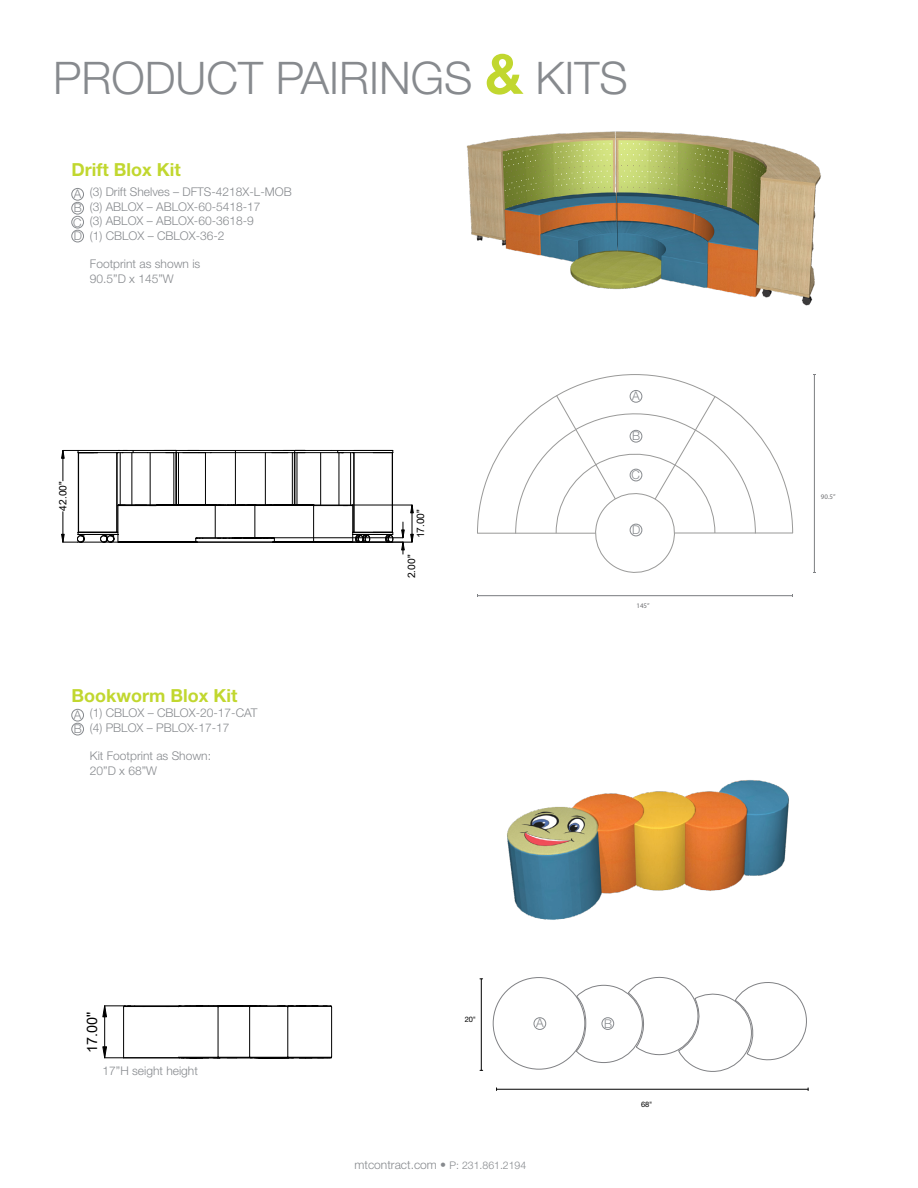
<style>
.page{position:relative;width:918px;height:1188px;background:#fff}
.page>*{position:absolute;margin:0;border:0;box-sizing:border-box;transform-origin:0 0}
.t1{font:300 45px "Helvetica Neue LT Std";color:#878a8e}
.t2{font:700 18px "Helvetica Neue LT Std";color:#c1d72f}
.t3{font:14.4px "Arial Unicode MS";color:#000}
.t4{font:300 12px/14.4px "Helvetica Neue LT Std";color:#878a8e}
.t5{font:10.2px "Arial Unicode MS";color:#000}
.t6{font:7.5px "Helvetica Neue LT Std";color:#000}
.t7{font:6.9px "Myriad Pro";color:#6d6e71}
.s1{font-weight:700;font-size:55.5px;color:#c1d72f}
.s2{font-size:10.5px}
</style>
<div class="page">
<svg style="left:575px;top:976px;width:232px;height:96px"></svg>
<hr style="left:497px;top:1089px;width:311px;height:1px;background:#000">
<hr style="left:481px;top:979px;width:1px;height:91px;background:#000">
<svg style="left:477px;top:374px;width:316px;height:159px"></svg>
<hr style="left:675px;top:533px;width:118px;height:1px;background:#999998">
<hr style="left:477px;top:533px;width:119px;height:1px;background:#999998">
<svg style="left:515px;top:395px;width:241px;height:178px"></svg>
<hr style="left:478px;top:595px;width:314px;height:1px;background:#808285">
<hr style="left:814px;top:375px;width:1px;height:197px;background:#808285">
<hr style="left:331px;top:1007px;width:1px;height:50px;background:#000">
<hr style="left:288px;top:1007px;width:1px;height:50px;background:#000">
<hr style="left:249px;top:1007px;width:1px;height:50px;background:#000">
<hr style="left:218px;top:1007px;width:1px;height:50px;background:#000">
<svg style="left:180px;top:1058px;width:152px;height:1px"></svg>
<hr style="left:123px;top:1007px;width:1px;height:51px;background:#000">
<hr style="left:124px;top:1058px;width:56px;height:1px;background:#000">
<hr style="left:124px;top:1057px;width:208px;height:1px;background:#000">
<hr style="left:104px;top:1006px;width:1px;height:52px;background:#000">
<svg style="left:102px;top:1005px;width:230px;height:12px"></svg>
<svg style="left:102px;top:1046px;width:22px;height:13px"></svg>
<img style="left:466px;top:131px;width:355px;height:175px">
<img style="left:507px;top:780px;width:282px;height:140px">
<div style="left:630px;top:390px;width:12px;height:13px;border:1px solid #878a8e;border-radius:50%"></div>
<div style="left:534px;top:1017px;width:12px;height:13px;border:1px solid #878a8e;border-radius:50%"></div>
<div style="left:630px;top:430px;width:12px;height:12px;border:1px solid #878a8e;border-radius:50%"></div>
<div style="left:602px;top:1017px;width:12px;height:13px;border:1px solid #878a8e;border-radius:50%"></div>
<div style="left:630px;top:469px;width:12px;height:12px;border:1px solid #878a8e;border-radius:50%"></div>
<hr style="left:78px;top:453px;width:1px;height:79px;background:#000">
<hr style="left:117px;top:453px;width:1px;height:79px;background:#000">
<hr style="left:118px;top:506px;width:1px;height:36px;background:#000">
<hr style="left:78px;top:450px;width:42px;height:1px;background:#000">
<hr style="left:78px;top:452px;width:39px;height:1px;background:#000">
<hr style="left:120px;top:453px;width:1px;height:52px;background:#000">
<hr style="left:132px;top:453px;width:1px;height:52px;background:#000">
<svg style="left:117px;top:450px;width:17px;height:3px"></svg>
<hr style="left:150px;top:453px;width:1px;height:52px;background:#000">
<hr style="left:119px;top:505px;width:38px;height:1px;background:#000">
<hr style="left:174px;top:453px;width:1px;height:52px;background:#000">
<hr style="left:133px;top:450px;width:43px;height:1px;background:#000">
<hr style="left:133px;top:452px;width:43px;height:1px;background:#000">
<hr style="left:176px;top:453px;width:1px;height:52px;background:#000">
<hr style="left:178px;top:453px;width:1px;height:52px;background:#000">
<hr style="left:205px;top:453px;width:1px;height:52px;background:#000">
<hr style="left:215px;top:506px;width:1px;height:32px;background:#000">
<hr style="left:235px;top:453px;width:1px;height:52px;background:#000">
<hr style="left:255px;top:506px;width:1px;height:32px;background:#000">
<svg style="left:154px;top:450px;width:106px;height:3px"></svg>
<hr style="left:265px;top:453px;width:1px;height:52px;background:#000">
<hr style="left:292px;top:453px;width:1px;height:52px;background:#000">
<hr style="left:260px;top:450px;width:34px;height:1px;background:#000">
<hr style="left:235px;top:452px;width:59px;height:1px;background:#000">
<hr style="left:294px;top:453px;width:1px;height:52px;background:#000">
<hr style="left:295px;top:453px;width:1px;height:52px;background:#000">
<hr style="left:297px;top:453px;width:1px;height:52px;background:#000">
<svg style="left:157px;top:505px;width:142px;height:1px"></svg>
<hr style="left:313px;top:506px;width:1px;height:36px;background:#000">
<hr style="left:320px;top:453px;width:1px;height:52px;background:#000">
<hr style="left:305px;top:450px;width:33px;height:1px;background:#000">
<hr style="left:295px;top:452px;width:43px;height:1px;background:#000">
<svg style="left:288px;top:450px;width:17px;height:3px"></svg>
<hr style="left:339px;top:453px;width:1px;height:52px;background:#000">
<hr style="left:350px;top:453px;width:1px;height:52px;background:#000">
<hr style="left:352px;top:506px;width:1px;height:36px;background:#000">
<hr style="left:299px;top:505px;width:53px;height:1px;background:#000">
<svg style="left:331px;top:450px;width:23px;height:3px"></svg>
<hr style="left:354px;top:453px;width:1px;height:79px;background:#000">
<hr style="left:354px;top:450px;width:39px;height:1px;background:#000">
<hr style="left:392px;top:453px;width:1px;height:79px;background:#000">
<hr style="left:354px;top:452px;width:39px;height:1px;background:#000">
<hr style="left:63px;top:512px;width:1px;height:30px;background:#000">
<hr style="left:63px;top:450px;width:1px;height:31px;background:#000">
<svg style="left:61px;top:532px;width:333px;height:11px"></svg>
<svg style="left:61px;top:450px;width:37px;height:9px"></svg>
<hr style="left:412px;top:505px;width:1px;height:37px;background:#000">
<svg style="left:410px;top:506px;width:4px;height:7px"></svg>
<hr style="left:352px;top:505px;width:60px;height:1px;background:#000">
<svg style="left:401px;top:522px;width:13px;height:32px"></svg>
<hr style="left:273px;top:538px;width:130px;height:1px;background:#000">
<hr style="left:273px;top:542px;width:130px;height:1px;background:#000">
<div style="left:71px;top:709px;width:13px;height:12px;border:1px solid #878a8e;border-radius:50%"></div>
<div style="left:71px;top:723px;width:13px;height:12px;border:1px solid #878a8e;border-radius:50%"></div>
<div style="left:71px;top:188px;width:13px;height:13px;border:1px solid #878a8e;border-radius:50%"></div>
<div style="left:71px;top:202px;width:13px;height:12px;border:1px solid #878a8e;border-radius:50%"></div>
<div style="left:71px;top:216px;width:13px;height:12px;border:1px solid #878a8e;border-radius:50%"></div>
<div style="left:71px;top:230px;width:13px;height:12px;border:1px solid #878a8e;border-radius:50%"></div>
<div style="left:630px;top:524px;width:12px;height:12px;border:1px solid #878a8e;border-radius:50%"></div>
<h1 class="t1" style="left:53px;top:50px;width:576px">PRODUCT PAIRINGS <span class="s1">&amp;</span> KITS</h1>
<h2 class="t2" style="left:71px;top:159px;width:111px">Drift Blox Kit</h2>
<p class="t4" style="left:73px;top:187px;width:10px;text-align:justify">A B C D</p>
<p class="t4" style="left:90px;top:185px;width:203px">(3) Drift Shelves – DFTS-4218X-L-MOB (3) ABLOX – ABLOX-60-5418-17<br>(3) ABLOX – ABLOX-60-3618-9<br>(1) CBLOX – CBLOX-36-2</p>
<p class="t4" style="left:90px;top:257px;width:112px">Footprint as shown is<br>90.5”D x 145”W</p>
<p class="t5" style="left:55px;top:511px;width:31px;rotate:-90deg">42.00"</p>
<h2 class="t2" style="left:71px;top:684px;width:167px">Bookworm Blox Kit</h2>
<p class="t4" style="left:74px;top:707px;width:10px">A<br>B</p>
<p class="t4" style="left:90px;top:705px;width:169px">(1) CBLOX – CBLOX-20-17-CAT (4) PBLOX – PBLOX-17-17</p>
<p class="t4" style="left:90px;top:749px;width:123px">Kit Footprint as Shown:<br>20”D x 68”W</p>
<p class="t5" style="left:413px;top:538px;width:31px;rotate:-90deg">17.00"</p>
<p class="t5" style="left:404px;top:578px;width:25px;rotate:-90deg">2.00"</p>
<p class="t4" style="left:632px;top:388px;width:9px">A</p>
<p class="t4" style="left:632px;top:429px;width:10px">B</p>
<p class="t4" style="left:632px;top:468px;width:10px">C</p>
<p class="t4" style="left:632px;top:523px;width:10px">D</p>
<p class="t7" style="left:637px;top:601px;width:15px">145”</p>
<p class="t3" style="left:82px;top:1053px;width:43px;rotate:-90deg">17.00"</p>
<p class="t4" style="left:103px;top:1063px;width:97px">17”H seight height</p>
<p class="t6" style="left:465px;top:1015px;width:13px">20"</p>
<p class="t4" style="left:536px;top:1016px;width:9px">A</p>
<p class="t4" style="left:355px;top:1157px;width:173px">mtcontract.com • <span class="s2">P: 231.861.2194</span></p>
<p class="t4" style="left:604px;top:1016px;width:10px">B</p>
<p class="t6" style="left:641px;top:1100px;width:13px">68"</p>
<p class="t7" style="left:821px;top:492px;width:16px">90.5”</p>
</div>
